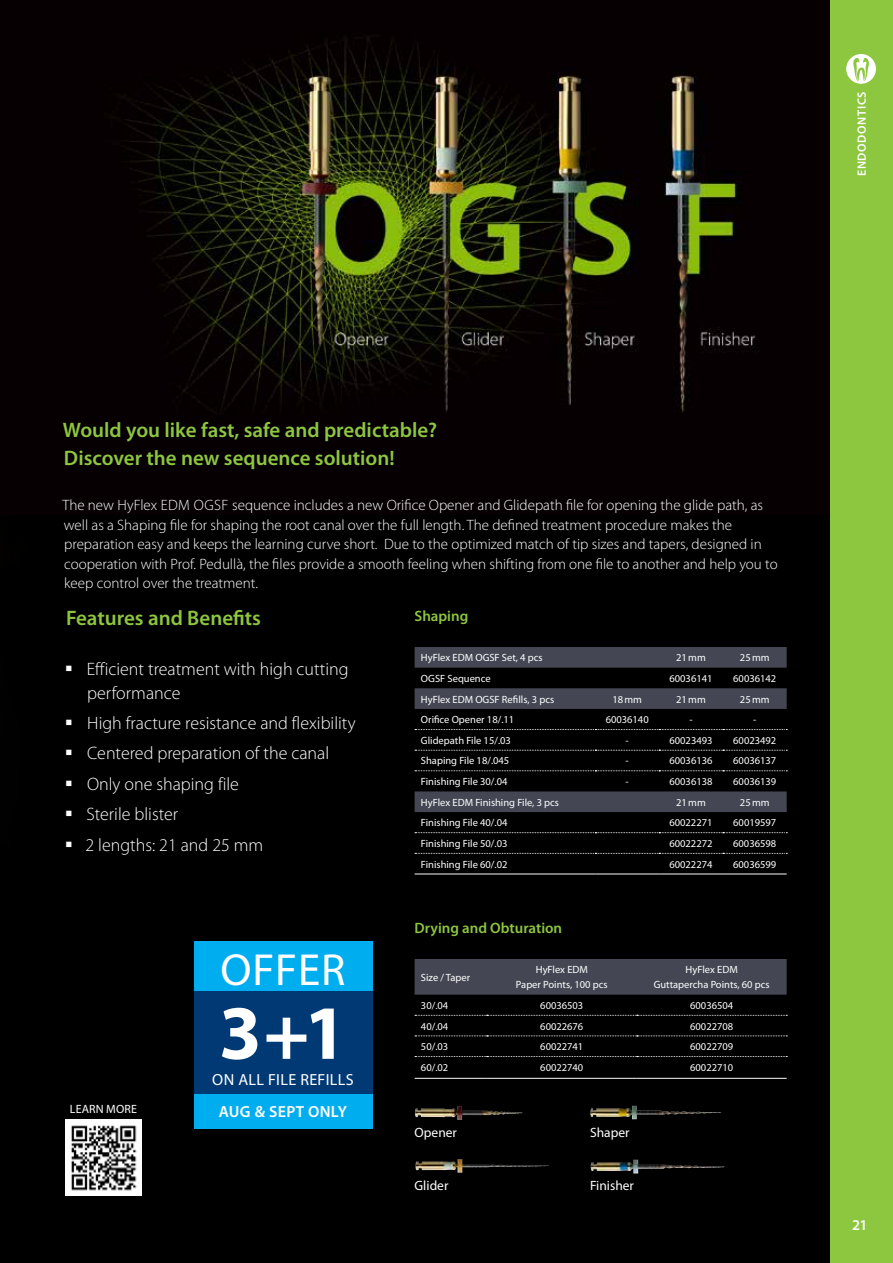
<style>
.page{position:relative;width:893px;height:1263px;background:#fff}
.page>*{position:absolute;margin:0;border:0;box-sizing:border-box;transform-origin:0 0}
.t1{font:700 77.4px "Myriad Pro";color:#fff}
.t2{font:45.15px "Myriad Pro";letter-spacing:.02em;color:#fff}
.t3{font:600 21px/28.5px "Myriad Pro";color:#8dc63f}
.t4{font:300 18px/30.5px "Myriad Pro";color:#fff}
.t5{font:16.05px "Myriad Pro";letter-spacing:.02em;color:#fff}
.t6{font:600 16.05px "Myriad Pro";letter-spacing:.02em;color:#fff}
.t7{font:300 15px/19.5px "Myriad Pro";color:#fff}
.t8{font:600 15px "Myriad Pro";color:#8dc63f}
.t9{font:600 15px "Myriad Pro";color:#fff}
.t10{font:13.5px "Myriad Pro";color:#fff}
.t11{font:600 12px "Myriad Pro";letter-spacing:.05em;color:#fff}
.t12{font:12px "Myriad Pro";letter-spacing:.015em;color:#fff}
.t13{font:10.5px/15px "Myriad Pro";color:#fff;text-align:center}
</style>
<div class="page">
<div style="left:829px;top:0;width:64px;height:1263px;background:#8dc63f"></div>
<div style="left:846px;top:54px;width:30px;height:30px;background:#fff;border-radius:50%"></div>
<svg style="left:853px;top:58px;width:16px;height:24px"></svg>
<div style="left:0;top:514px;width:829px;height:749px;background:#000"></div>
<img style="left:0;top:0;width:829px;height:514px">
<svg style="left:415px;top:647px;width:372px;height:165px;background:#1a1b1f"></svg>
<svg style="left:415px;top:729px;width:372px;height:1px"></svg>
<svg style="left:415px;top:750px;width:372px;height:1px"></svg>
<svg style="left:415px;top:832px;width:372px;height:1px"></svg>
<svg style="left:415px;top:770px;width:372px;height:1px"></svg>
<hr style="left:415px;top:874px;width:180px;height:1px;background:#fbfbfb">
<hr style="left:595px;top:874px;width:64px;height:1px;background:#fbfbfb">
<hr style="left:659px;top:874px;width:64px;height:1px;background:#fbfbfb">
<hr style="left:723px;top:874px;width:64px;height:1px;background:#fbfbfb">
<svg style="left:415px;top:853px;width:372px;height:1px"></svg>
<img style="left:415px;top:1106px;width:107px;height:14px">
<img style="left:415px;top:1159px;width:134px;height:13px">
<img style="left:590px;top:1106px;width:131px;height:13px">
<img style="left:590px;top:1160px;width:135px;height:13px">
<div style="left:415px;top:959px;width:372px;height:36px;background:#444753"></div>
<svg style="left:415px;top:1015px;width:372px;height:1px"></svg>
<svg style="left:415px;top:1035px;width:372px;height:1px"></svg>
<svg style="left:415px;top:1056px;width:372px;height:1px"></svg>
<hr style="left:415px;top:1078px;width:72px;height:1px;background:#fbfbfb">
<hr style="left:487px;top:1078px;width:150px;height:1px;background:#fbfbfb">
<hr style="left:637px;top:1078px;width:150px;height:1px;background:#fbfbfb">
<img style="left:66px;top:1119px;width:75px;height:76px">
<div style="left:194px;top:941px;width:178px;height:57px;background:#00aeef"></div>
<div style="left:194px;top:991px;width:178px;height:103px;background:#003974"></div>
<div style="left:194px;top:1094px;width:178px;height:35px;background:#00aeef"></div>
<svg style="left:67px;top:665px;width:5px;height:6px"></svg>
<svg style="left:67px;top:720px;width:5px;height:5px"></svg>
<svg style="left:67px;top:750px;width:5px;height:5px"></svg>
<svg style="left:66px;top:780px;width:6px;height:6px"></svg>
<svg style="left:66px;top:811px;width:6px;height:5px"></svg>
<svg style="left:66px;top:841px;width:6px;height:6px"></svg>
<p class="t11" style="left:854px;top:176px;width:86px;rotate:-90deg">ENDODONTICS</p>
<h3 class="t3" style="left:63px;top:415px;width:376px">Would you like fast, safe and predictable?<br>Discover the new sequence solution!</h3>
<p class="t7" style="left:62px;top:495px;width:717px">The new HyFlex EDM OGSF sequence includes a new Orifice Opener and Glidepath file for opening the glide path, as well as a Shaping file for shaping the root canal over the full length. The defined treatment procedure makes the preparation easy and keeps the learning curve short. Due to the optimized match of tip sizes and tapers, designed in cooperation with Prof. Pedullà, the files provide a smooth feeling when shifting from one file to another and help you to keep control over the treatment.</p>
<h3 class="t3" style="left:66px;top:603px;width:197px">Features and Benefits</h3>
<h3 class="t4" style="left:87px;top:656px;width:263px;line-height:24px">Efficient treatment with high cutting performance</h3>
<h3 class="t4" style="left:86px;top:708px;width:272px">High fracture resistance and flexibility<br>Centered preparation of the canal<br>Only one shaping file<br>Sterile blister<br>2 lengths: 21 and 25 mm</h3>
<h3 class="t8" style="left:415px;top:606px;width:55px">Shaping</h3>
<p class="t13" style="left:421px;top:650px;width:123px">HyFlex EDM OGSF Set, 4 pcs</p>
<p class="t13" style="left:676px;top:650px;width:31px">21mm</p>
<p class="t13" style="left:740px;top:650px;width:31px">25mm</p>
<p class="t13" style="left:421px;top:671px;width:71px">OGSF Sequence</p>
<p class="t13" style="left:669px;top:671px;width:45px">60036141</p>
<p class="t13" style="left:733px;top:671px;width:45px">60036142</p>
<p class="t13" style="left:421px;top:691px;width:135px">HyFlex EDM OGSF Refills, 3 pcs</p>
<p class="t13" style="left:612px;top:691px;width:31px">18mm</p>
<p class="t13" style="left:676px;top:691px;width:31px">21mm</p>
<p class="t13" style="left:740px;top:691px;width:31px">25mm</p>
<p class="t13" style="left:421px;top:712px;width:95px">Orifice Opener 18/.11</p>
<p class="t13" style="left:606px;top:712px;width:45px">60036140</p>
<p class="t13" style="left:689px;top:712px;width:5px">-</p>
<p class="t13" style="left:753px;top:712px;width:5px">-</p>
<p class="t13" style="left:421px;top:733px;width:92px">Glidepath File 15/.03</p>
<p class="t13" style="left:626px;top:733px;width:5px">-</p>
<p class="t13" style="left:669px;top:733px;width:45px">60023493</p>
<p class="t13" style="left:733px;top:733px;width:45px">60023492</p>
<p class="t13" style="left:421px;top:753px;width:90px">Shaping File 18/.045</p>
<p class="t13" style="left:626px;top:753px;width:5px">-</p>
<p class="t13" style="left:669px;top:753px;width:45px">60036136</p>
<p class="t13" style="left:733px;top:753px;width:45px">60036137</p>
<p class="t13" style="left:421px;top:774px;width:88px">Finishing File 30/.04</p>
<p class="t13" style="left:626px;top:774px;width:5px">-</p>
<p class="t13" style="left:669px;top:774px;width:45px">60036138</p>
<p class="t13" style="left:733px;top:774px;width:45px">60036139</p>
<p class="t13" style="left:421px;top:794px;width:140px">HyFlex EDM Finishing File, 3 pcs</p>
<p class="t13" style="left:676px;top:794px;width:31px">21mm</p>
<p class="t13" style="left:740px;top:794px;width:31px">25mm</p>
<p class="t13" style="left:421px;top:815px;width:88px">Finishing File 40/.04</p>
<p class="t13" style="left:669px;top:815px;width:45px">60022271</p>
<p class="t13" style="left:733px;top:815px;width:45px">60019597</p>
<p class="t13" style="left:421px;top:836px;width:88px">Finishing File 50/.03</p>
<p class="t13" style="left:669px;top:836px;width:45px">60022272</p>
<p class="t13" style="left:733px;top:836px;width:45px">60036598</p>
<p class="t13" style="left:421px;top:856px;width:88px">Finishing File 60/.02</p>
<p class="t13" style="left:669px;top:856px;width:45px">60022274</p>
<p class="t13" style="left:733px;top:856px;width:45px">60036599</p>
<p class="t12" style="left:70px;top:1101px;width:69px">LEARN MORE</p>
<h2 class="t2" style="left:220px;top:942px;width:127px">OFFER</h2>
<h1 class="t1" style="left:219px;top:982px;width:130px">3+1</h1>
<h3 class="t5" style="left:212px;top:1070px;width:143px">ON ALL FILE REFILLS</h3>
<h3 class="t6" style="left:219px;top:1102px;width:130px">AUG &amp; SEPT ONLY</h3>
<h3 class="t8" style="left:415px;top:918px;width:149px">Drying and Obturation</h3>
<p class="t13" style="left:421px;top:969px;width:51px">Size / Taper</p>
<p class="t13" style="left:516px;top:962px;width:93px">HyFlex EDM<br>Paper Points, 100 pcs</p>
<p class="t13" style="left:654px;top:962px;width:118px">HyFlex EDM<br>Guttapercha Points, 60 pcs</p>
<p class="t13" style="left:421px;top:998px;width:29px">30/.04</p>
<p class="t13" style="left:540px;top:998px;width:45px">60036503</p>
<p class="t13" style="left:690px;top:998px;width:45px">60036504</p>
<p class="t13" style="left:421px;top:1018px;width:29px">40/.04</p>
<p class="t13" style="left:540px;top:1018px;width:45px">60022676</p>
<p class="t13" style="left:690px;top:1018px;width:45px">60022708</p>
<p class="t13" style="left:421px;top:1039px;width:29px">50/.03</p>
<p class="t13" style="left:540px;top:1039px;width:45px">60022741</p>
<p class="t13" style="left:690px;top:1039px;width:45px">60022709</p>
<p class="t13" style="left:421px;top:1060px;width:29px">60/.02</p>
<p class="t13" style="left:540px;top:1060px;width:45px">60022740</p>
<p class="t13" style="left:690px;top:1060px;width:45px">60022710</p>
<p class="t10" style="left:415px;top:1124px;width:44px">Opener</p>
<p class="t10" style="left:415px;top:1177px;width:35px">Glider</p>
<p class="t10" style="left:590px;top:1124px;width:41px">Shaper</p>
<p class="t10" style="left:590px;top:1177px;width:46px">Finisher</p>
<h3 class="t9" style="left:852px;top:1215px;width:17px">21</h3>
</div>
